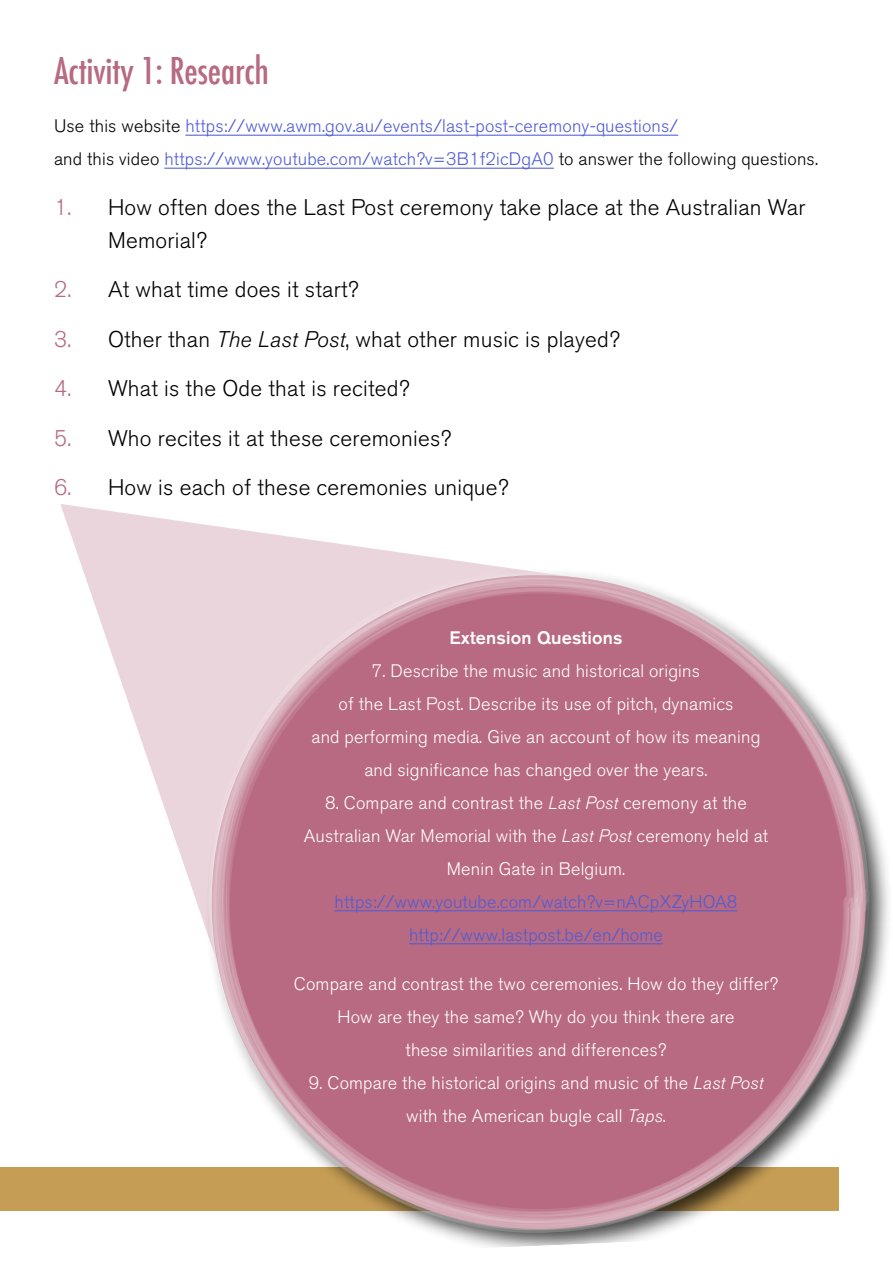
<style>
.page{position:relative;width:893px;height:1263px;background:#fff}
.page>*{position:absolute;margin:0;border:0;box-sizing:border-box;transform-origin:0 0}
.t1{font:500 condensed 36px "Futura";letter-spacing:-.005em;color:#b76a82}
.t2{font:300 22.5px/33px "Akzidenz Grotesk BQ";letter-spacing:.01em;color:#000}
.t3{font:300 18px/33px "Akzidenz Grotesk BQ";letter-spacing:.01em;color:#fff;text-align:center}
.t4{font:300 18px/33px "Akzidenz Grotesk BQ";letter-spacing:.01em;color:#4f5cd5;text-align:center}
.t5{font:500 18px "Akzidenz Grotesk BQ";letter-spacing:.01em;color:#fff}
.s1{color:#000}
.s2{color:#b76a82}
.s3{font-style:italic}
</style>
<div class="page">
<div style="left:0;top:1167px;width:839px;height:43px;background:#c69d54"></div>
<svg style="left:60px;top:504px;width:272px;height:707px"></svg>
<img style="left:181px;top:543px;width:708px;height:704px">
<svg style="left:207px;top:578px;width:654px;height:661px"></svg>
<svg style="left:214px;top:566px;width:644px;height:651px"></svg>
<svg style="left:210px;top:579px;width:641px;height:646px;background:#c28394"></svg>
<hr style="left:335px;top:910px;width:402px;height:1px;background:#4f5cd5">
<hr style="left:409px;top:943px;width:254px;height:1px;background:#4f5cd5">
<hr style="left:185px;top:135px;width:493px;height:1px;background:#4f5cd5">
<hr style="left:164px;top:168px;width:390px;height:1px;background:#4f5cd5">
<h1 class="t1" style="left:54px;top:48px;width:217px">Activity 1: Research</h1>
<p class="t4" style="left:54px;top:111px;width:766px;text-align:left"><span class="s1">Use this website</span> https://www.awm.gov.au/events/last-post-ceremony-questions/<br><span class="s1">and this video</span> https://www.youtube.com/watch?v=3B1f2icDgA0 <span class="s1">to answer the following questions.</span></p>
<p class="t2" style="left:108px;top:192px;width:699px;text-indent:-54px"><span class="s2">1.</span> How often does the Last Post ceremony take place at the Australian War<br>Memorial?</p>
<p class="t2" style="left:54px;top:274px;width:306px"><span class="s2">2.</span> At what time does it start?</p>
<p class="t2" style="left:54px;top:324px;width:567px"><span class="s2">3.</span> Other than <span class="s3">The Last Post</span>, what other music is played?</p>
<p class="t2" style="left:54px;top:373px;width:357px"><span class="s2">4.</span> What is the Ode that is recited?</p>
<p class="t2" style="left:54px;top:423px;width:399px"><span class="s2">5.</span> Who recites it at these ceremonies?</p>
<p class="t2" style="left:54px;top:472px;width:456px"><span class="s2">6.</span> How is each of these ceremonies unique?</p>
<p class="t5" style="left:449px;top:629px;width:175px">Extension Questions</p>
<p class="t3" style="left:311px;top:655px;width:450px">7. Describe the music and historical origins<br>of the Last Post. Describe its use of pitch, dynamics<br>and performing media. Give an account of how its meaning and significance has changed over the years.</p>
<p class="t3" style="left:304px;top:787px;width:466px">8. Compare and contrast the <span class="s3">Last Post</span> ceremony at the<br>Australian War Memorial with the <span class="s3">Last Post</span> ceremony held at<br>Menin Gate in Belgium.</p>
<p class="t4" style="left:335px;top:886px;width:404px">https://www.youtube.com/watch?v=nACpXZyHOA8 http://www.lastpost.be/en/home</p>
<p class="t3" style="left:294px;top:969px;width:486px">Compare and contrast the two ceremonies. How do they differ?<br>How are they the same? Why do you think there are<br>these similarities and differences?</p>
<p class="t3" style="left:309px;top:1068px;width:456px">9. Compare the historical origins and music of the <span class="s3">Last Post </span>with the American bugle call <span class="s3">Taps</span>.</p>
</div>
